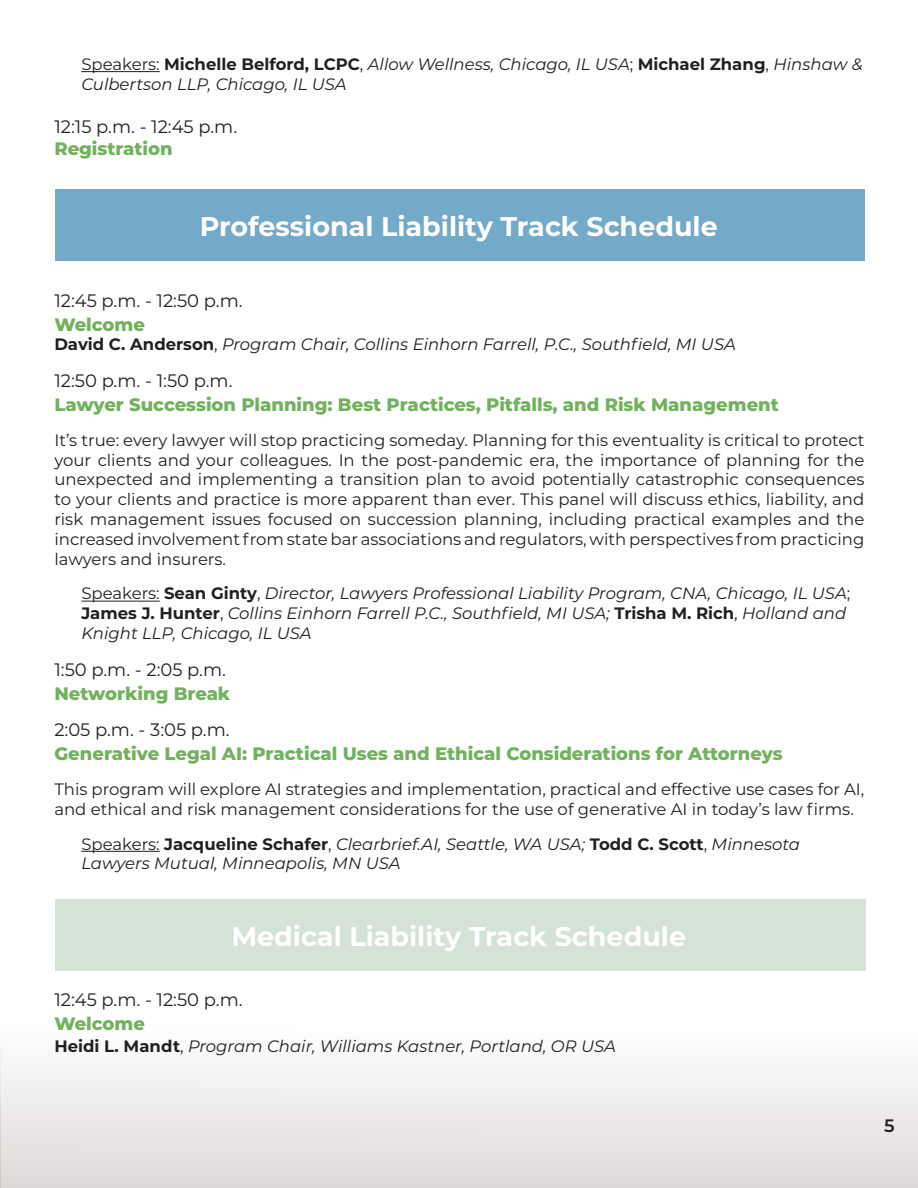
<style>
.page{position:relative;width:918px;height:1188px;background:#fff}
.page>*{position:absolute;margin:0;border:0;box-sizing:border-box;transform-origin:0 0}
.t1{font:700 27px "Montserrat";color:#fff}
.t2{font:800 18px "Montserrat";color:#72b15d}
.t3{font:18px "Montserrat";color:#231f20}
.t4{font:600 18px "Montserrat";color:#231f20}
.t5{font:16.5px/19.8px "Montserrat";color:#231f20;text-align:justify}
.t6{font:italic 16.5px/19.8px "Montserrat";color:#231f20}
.s1{font-style:normal}
.s2{font-weight:700;font-style:normal}
</style>
<div class="page">
<div style="left:0;top:1014px;width:918px;height:174px;background:linear-gradient(to bottom,#fff,#ded9d8)"></div>
<hr style="left:0;top:1014px;width:1px;height:174px;background:#beb4b2">
<hr style="left:81px;top:71px;width:79px;height:1px;background:#231f20">
<hr style="left:81px;top:601px;width:79px;height:1px;background:#231f20">
<hr style="left:81px;top:851px;width:79px;height:1px;background:#231f20">
<div style="left:55px;top:189px;width:810px;height:71px;background:#73aaca"></div>
<div style="left:55px;top:900px;width:811px;height:71px;background:#d4e3d6"></div>
<p class="t6" style="left:81px;top:54px;width:783px"><span class="s1">Speakers:</span> <span class="s2">Michelle Belford, LCPC</span><span class="s1">,</span> Allow Wellness, Chicago, IL USA<span class="s1">;</span> <span class="s2">Michael Zhang</span><span class="s1">,</span> Hinshaw &amp;<br>Culbertson LLP, Chicago, IL USA</p>
<p class="t3" style="left:54px;top:114px;width:184px">12:15 p.m. - 12:45 p.m.</p>
<p class="t2" style="left:54px;top:136px;width:120px">Registration</p>
<p class="t1" style="left:200px;top:207px;width:520px">Professional Liability Track Schedule</p>
<p class="t3" style="left:54px;top:288px;width:190px">12:45 p.m. - 12:50 p.m.</p>
<p class="t2" style="left:54px;top:311px;width:92px">Welcome</p>
<p class="t6" style="left:54px;top:334px;width:683px"><span class="s2">David C. Anderson</span><span class="s1">,</span> Program Chair, Collins Einhorn Farrell, P.C., Southfield, MI USA</p>
<p class="t3" style="left:54px;top:368px;width:180px">12:50 p.m. - 1:50 p.m.</p>
<p class="t2" style="left:54px;top:391px;width:726px">Lawyer Succession Planning: Best Practices, Pitfalls, and Risk Management</p>
<p class="t5" style="left:54px;top:430px;width:812px">It’s true: every lawyer will stop practicing someday. Planning for this eventuality is critical to protect your clients and your colleagues. In the post-pandemic era, the importance of planning for the unexpected and implementing a transition plan to avoid potentially catastrophic consequences to your clients and practice is more apparent than ever. This panel will discuss ethics, liability, and risk management issues focused on succession planning, including practical examples and the increased involvement from state bar associations and regulators, with perspectives from practicing lawyers and insurers.</p>
<p class="t6" style="left:81px;top:583px;width:771px"><span class="s1">Speakers:</span> <span class="s2">Sean Ginty</span><span class="s1">,</span> Director, Lawyers Professional Liability Program, CNA, Chicago, IL USA<span class="s1">;<br></span><span class="s2">James J. Hunter</span><span class="s1">,</span> Collins Einhorn Farrell P.C., Southfield, MI USA; <span class="s2">Trisha M. Rich</span><span class="s1">,</span> Holland and<br>Knight LLP, Chicago, IL USA</p>
<p class="t3" style="left:54px;top:657px;width:173px">1:50 p.m. - 2:05 p.m.</p>
<p class="t2" style="left:54px;top:680px;width:177px">Networking Break</p>
<p class="t3" style="left:54px;top:718px;width:177px">2:05 p.m. - 3:05 p.m.</p>
<p class="t2" style="left:54px;top:741px;width:730px">Generative Legal AI: Practical Uses and Ethical Considerations for Attorneys</p>
<p class="t5" style="left:54px;top:779px;width:812px">This program will explore AI strategies and implementation, practical and effective use cases for AI, and ethical and risk management considerations for the use of generative AI in today’s law firms.</p>
<p class="t6" style="left:81px;top:833px;width:720px"><span class="s1">Speakers:</span> <span class="s2">Jacqueline Schafer</span><span class="s1">,</span> Clearbrief.AI, Seattle, WA USA; <span class="s2">Todd C. Scott</span><span class="s1">,</span> Minnesota<br>Lawyers Mutual, Minneapolis, MN USA</p>
<p class="t1" style="left:231px;top:916px;width:456px">Medical Liability Track Schedule</p>
<p class="t3" style="left:54px;top:988px;width:190px">12:45 p.m. - 12:50 p.m.</p>
<p class="t2" style="left:54px;top:1011px;width:92px">Welcome</p>
<p class="t6" style="left:54px;top:1036px;width:563px"><span class="s2">Heidi L. Mandt</span><span class="s1">,</span> Program Chair, Williams Kastner, Portland, OR USA</p>
<p class="t4" style="left:884px;top:1113px;width:12px">5</p>
</div>
